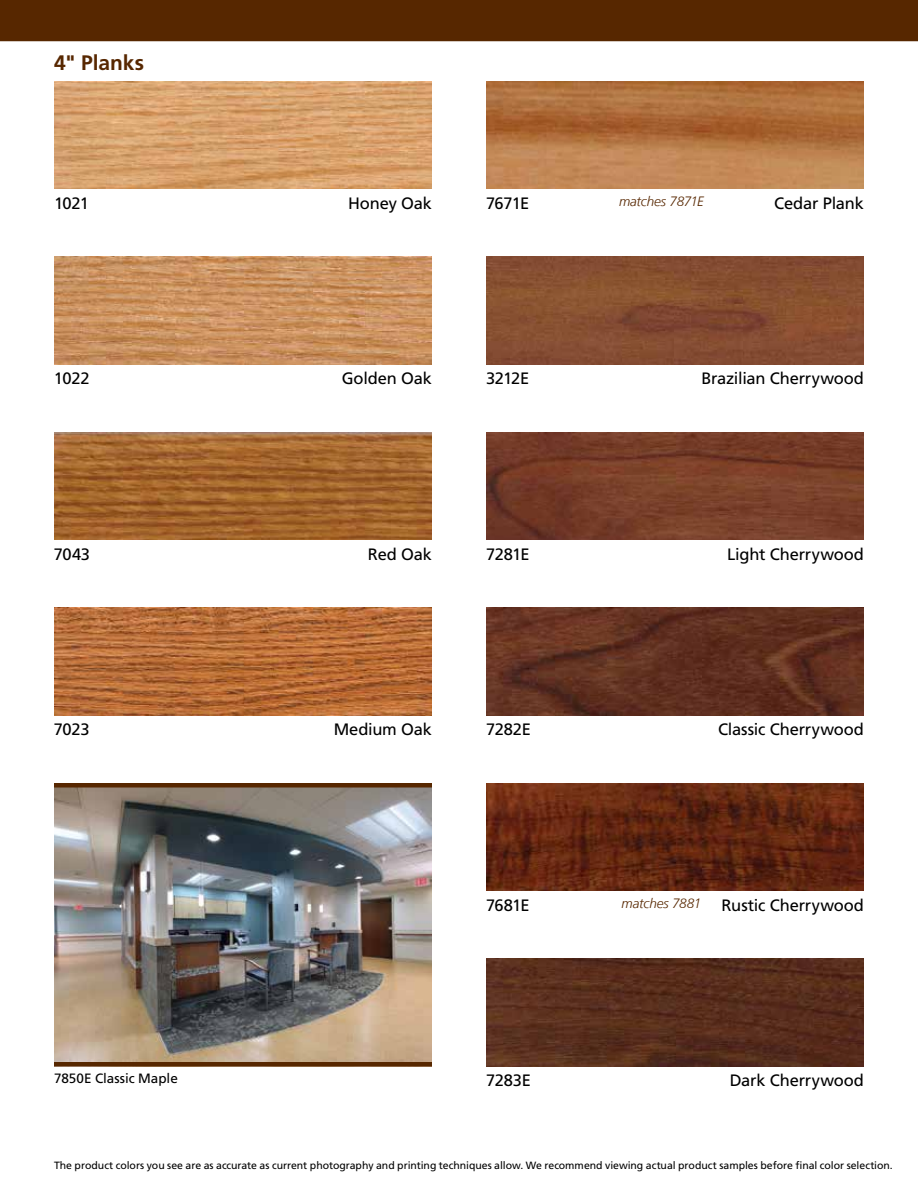
<style>
.page{position:relative;width:918px;height:1188px;background:#fff}
.page>*{position:absolute;margin:0;border:0;box-sizing:border-box;transform-origin:0 0}
.t1{font:700 21px "Frutiger";letter-spacing:-.005em;color:#572700}
.t2{font:16.5px "Frutiger";letter-spacing:-.015em;color:#000}
.t3{font:italic 300 13.5px "Frutiger LT";letter-spacing:-.01em;color:#572700}
.t4{font:13.5px "Frutiger";color:#000}
.t5{font:10.5px "Frutiger";letter-spacing:-.005em;color:#000}
</style>
<div class="page">
<div style="left:0;top:0;width:918px;height:41px;background:#572700"></div>
<img style="left:54px;top:81px;width:378px;height:108px">
<img style="left:486px;top:81px;width:378px;height:108px">
<img style="left:54px;top:256px;width:378px;height:108px">
<img style="left:486px;top:256px;width:378px;height:108px">
<img style="left:54px;top:432px;width:378px;height:108px">
<img style="left:486px;top:432px;width:378px;height:108px">
<img style="left:54px;top:608px;width:378px;height:108px">
<img style="left:486px;top:608px;width:378px;height:108px">
<img style="left:486px;top:783px;width:378px;height:108px">
<img style="left:486px;top:958px;width:378px;height:108px">
<img style="left:54px;top:788px;width:378px;height:274px">
<div style="left:54px;top:783px;width:378px;height:5px;background:#572700"></div>
<hr style="left:54px;top:1062px;width:378px;height:4px;background:#572700">
<p class="t1" style="left:54px;top:51px;width:92px">4" Planks</p>
<p class="t2" style="left:54px;top:193px;width:36px">1021</p>
<p class="t2" style="left:348px;top:193px;width:85px">Honey Oak</p>
<p class="t3" style="left:619px;top:193px;width:86px">matches 7871E</p>
<p class="t2" style="left:486px;top:193px;width:45px">7671E</p>
<p class="t2" style="left:774px;top:193px;width:91px">Cedar Plank</p>
<p class="t2" style="left:54px;top:369px;width:37px">1022</p>
<p class="t2" style="left:342px;top:369px;width:92px">Golden Oak</p>
<p class="t2" style="left:486px;top:369px;width:45px">3212E</p>
<p class="t2" style="left:701px;top:369px;width:164px">Brazilian Cherrywood</p>
<p class="t2" style="left:54px;top:544px;width:38px">7043</p>
<p class="t2" style="left:368px;top:544px;width:66px">Red Oak</p>
<p class="t2" style="left:486px;top:544px;width:45px">7281E</p>
<p class="t2" style="left:727px;top:544px;width:138px">Light Cherrywood</p>
<p class="t2" style="left:54px;top:720px;width:37px">7023</p>
<p class="t2" style="left:334px;top:720px;width:100px">Medium Oak</p>
<p class="t2" style="left:486px;top:720px;width:46px">7282E</p>
<p class="t2" style="left:718px;top:720px;width:147px">Classic Cherrywood</p>
<p class="t4" style="left:54px;top:1070px;width:125px">7850E Classic Maple</p>
<p class="t3" style="left:622px;top:895px;width:81px">matches 7881</p>
<p class="t2" style="left:486px;top:895px;width:45px">7681E</p>
<p class="t2" style="left:722px;top:895px;width:144px">Rustic Cherrywood</p>
<p class="t2" style="left:486px;top:1071px;width:47px">7283E</p>
<p class="t2" style="left:730px;top:1071px;width:136px">Dark Cherrywood</p>
<p class="t5" style="left:54px;top:1159px;width:840px">The product colors you see are as accurate as current photography and printing techniques allow. We recommend viewing actual product samples before final color selection.</p>
</div>
